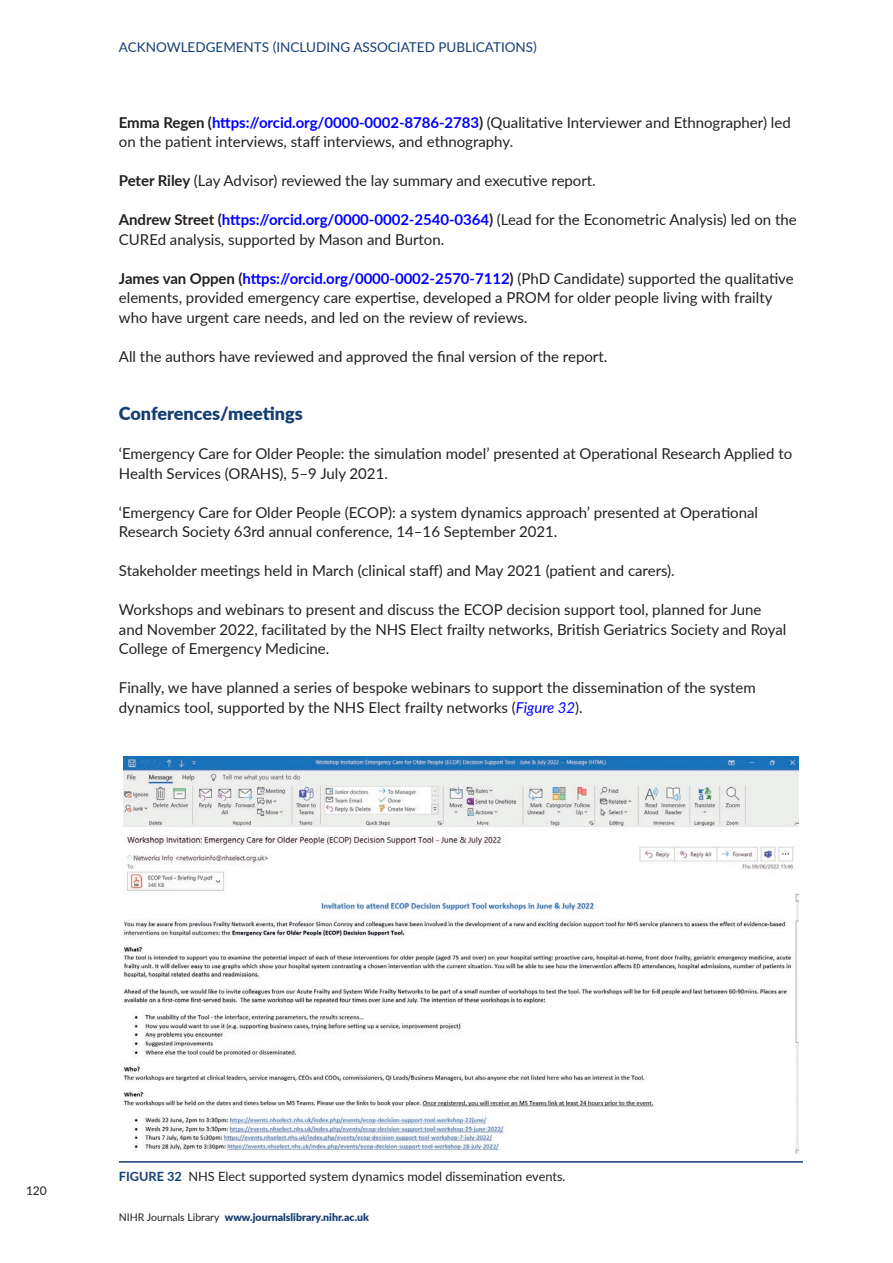
<style>
.page{position:relative;width:893px;height:1263px;background:#fff}
.page>*{position:absolute;margin:0;border:0;box-sizing:border-box;transform-origin:0 0}
.t1{font:900 18px "Lato";color:#153f72}
.t2{font:15px/19.5px "Lato";color:#231f20}
.t3{font:13.5px "Lato";color:#153f72}
.t4{font:12.75px "Lato";color:#231f20}
.t5{font:12px "Lato";color:#231f20}
.t6{font:900 10.5px "Lato";color:#153f72}
.s1{font-weight:700}
.s2{font-weight:700;color:#00f}
.s3{font-style:italic;color:#00f}
.s4{font-weight:700;color:#153f72}
.s5{font-weight:400;color:#231f20}
</style>
<div class="page">
<img style="left:123px;top:757px;width:675px;height:397px">
<hr style="left:119px;top:1161px;width:684px;height:2px;background:#153f72">
<p class="t3" style="left:119px;top:37px;width:20px">Acknowledgements</p>
<p class="t3" style="left:273px;top:37px;width:13px">(including</p>
<p class="t3" style="left:353px;top:37px;width:10px">associated</p>
<p class="t3" style="left:438px;top:37px;width:9px">publications</p>
<p class="t3" style="left:533px;top:37px;width:5px">)</p>
<p class="t2" style="left:119px;top:112px;width:673px"><span class="s1">Emma Regen (</span><span class="s2">https://orcid.org/0000-0002-8786-2783</span><span class="s1">)</span> (Qualitative Interviewer and Ethnographer) led on the patient interviews, staff interviews, and ethnography.</p>
<p class="t2" style="left:119px;top:170px;width:478px"><span class="s1">Peter Riley</span> (Lay Advisor) reviewed the lay summary and executive report.</p>
<p class="t2" style="left:119px;top:209px;width:679px"><span class="s1">Andrew Street (</span><span class="s2">https://orcid.org/0000-0002-2540-0364</span><span class="s1">)</span> (Lead for the Econometric Analysis) led on the<br>CUREd analysis, supported by Mason and Burton.</p>
<p class="t2" style="left:119px;top:268px;width:676px"><span class="s1">James van Oppen (</span><span class="s2">https://orcid.org/0000-0002-2570-7112</span><span class="s1">)</span> (PhD Candidate) supported the qualitative elements, provided emergency care expertise, developed a PROM for older people living with frailty who have urgent care needs, and led on the review of reviews.</p>
<p class="t2" style="left:119px;top:346px;width:490px">All the authors have reviewed and approved the final version of the report.</p>
<p class="t1" style="left:119px;top:400px;width:185px">Conferences/meetings</p>
<p class="t2" style="left:119px;top:443px;width:675px">‘Emergency Care for Older People: the simulation model’ presented at Operational Research Applied to<br>Health Services (ORAHS), 5–9 July 2021.</p>
<p class="t2" style="left:119px;top:502px;width:641px">‘Emergency Care for Older People (ECOP): a system dynamics approach’ presented at Operational<br>Research Society 63rd annual conference, 14–16 September 2021.</p>
<p class="t2" style="left:119px;top:560px;width:557px">Stakeholder meetings held in March (clinical staff) and May 2021 (patient and carers).</p>
<p class="t2" style="left:119px;top:599px;width:669px">Workshops and webinars to present and discuss the ECOP decision support tool, planned for June and November 2022, facilitated by the NHS Elect frailty networks, British Geriatrics Society and Royal<br>College of Emergency Medicine.</p>
<p class="t2" style="left:119px;top:677px;width:638px">Finally, we have planned a series of bespoke webinars to support the dissemination of the system dynamics tool, supported by the NHS Elect frailty networks (<span class="s3">Figure 32</span>).</p>
<p class="t5" style="left:26px;top:1182px;width:22px">120</p>
<p class="t4" style="left:119px;top:1167px;width:448px"><span class="s4">FIGURE 32</span> NHS Elect supported system dynamics model dissemination events.</p>
<p class="t6" style="left:119px;top:1209px;width:252px"><span class="s5">NIHR Journals Library</span> www.journalslibrary.nihr.ac.uk</p>
</div>
